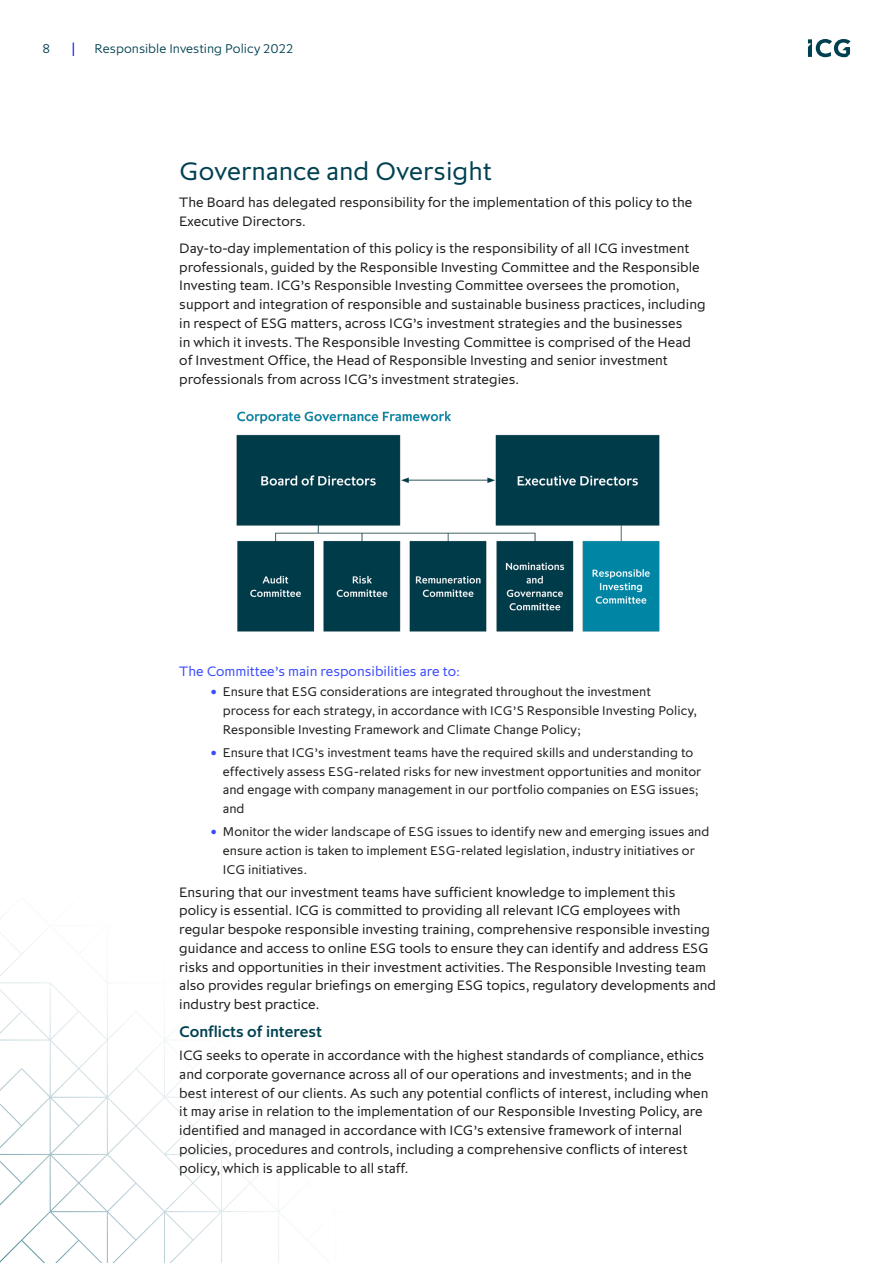
<style>
.page{position:relative;width:893px;height:1263px;background:#fff}
.page>*{position:absolute;margin:0;border:0;box-sizing:border-box;transform-origin:0 0}
.ICG_Body_Page_Header{font:27px "Pembroke";color:#004151}
.ICG_Body_Header{font:500 16.5px "Pembroke";color:#004151}
.ICG_Body_Text{font:14.55px/18.8px "Pembroke";color:#1d1d1b}
.ICG_Body_Second_Head{font:14.55px "Pembroke";color:#3a4bfb}
.t1{font:13.5px/18.8px "Pembroke";color:#1d1d1b}
.t2{font:300 13.5px "Pembroke";color:#004151}
.s1{color:#3a4bfb}
</style>
<div class="page">
<svg style="left:73px;top:43px;width:1px;height:13px"></svg>
<svg style="left:808px;top:39px;width:42px;height:18px"></svg>
<img style="left:236px;top:411px;width:424px;height:221px">
<svg style="left:0;top:914px;width:299px;height:349px"></svg>
<p class="t2" style="left:43px;top:40px;width:9px">8</p>
<p class="t2" style="left:95px;top:40px;width:200px">Responsible Investing Policy 2022</p>
<p class="ICG_Body_Page_Header" style="left:179px;top:154px;width:314px">Governance and Oversight</p>
<p class="ICG_Body_Text" style="left:179px;top:192px;width:514px">The Board has delegated responsibility for the implementation of this policy to the<br>Executive Directors.</p>
<p class="ICG_Body_Text" style="left:179px;top:238px;width:528px">Day-to-day implementation of this policy is the responsibility of all ICG investment professionals, guided by the Responsible Investing Committee and the Responsible Investing team. ICG’s Responsible Investing Committee oversees the promotion, support and integration of responsible and sustainable business practices, including in respect of ESG matters, across ICG’s investment strategies and the businesses<br>in which it invests. The Responsible Investing Committee is comprised of the Head of Investment Office, the Head of Responsible Investing and senior investment professionals from across ICG’s investment strategies.</p>
<p class="ICG_Body_Second_Head" style="left:179px;top:662px;width:282px">The Committee’s main responsibilities are to:</p>
<p class="t1" style="left:223px;top:682px;width:476px;text-indent:-13px"><span class="s1">•</span> Ensure that ESG considerations are integrated throughout the investment process for each strategy, in accordance with ICG’S Responsible Investing Policy,<br>Responsible Investing Framework and Climate Change Policy;</p>
<p class="t1" style="left:223px;top:742px;width:480px;text-indent:-13px"><span class="s1">•</span> Ensure that ICG’s investment teams have the required skills and understanding to effectively assess ESG-related risks for new investment opportunities and monitor and engage with company management in our portfolio companies on ESG issues; and</p>
<p class="t1" style="left:223px;top:822px;width:488px;text-indent:-13px"><span class="s1">•</span> Monitor the wider landscape of ESG issues to identify new and emerging issues and ensure action is taken to implement ESG-related legislation, industry initiatives or<br>ICG initiatives.</p>
<p class="ICG_Body_Text" style="left:179px;top:882px;width:538px">Ensuring that our investment teams have sufficient knowledge to implement this policy is essential. ICG is committed to providing all relevant ICG employees with regular bespoke responsible investing training, comprehensive responsible investing guidance and access to online ESG tools to ensure they can identify and address ESG risks and opportunities in their investment activities. The Responsible Investing team also provides regular briefings on emerging ESG topics, regulatory developments and industry best practice.</p>
<p class="ICG_Body_Header" style="left:179px;top:1022px;width:144px">Conflicts of interest</p>
<p class="ICG_Body_Text" style="left:179px;top:1045px;width:531px">ICG seeks to operate in accordance with the highest standards of compliance, ethics and corporate governance across all of our operations and investments; and in the best interest of our clients. As such any potential conflicts of interest, including when it may arise in relation to the implementation of our Responsible Investing Policy, are identified and managed in accordance with ICG’s extensive framework of internal policies, procedures and controls, including a comprehensive conflicts of interest policy, which is applicable to all staff.</p>
</div>
